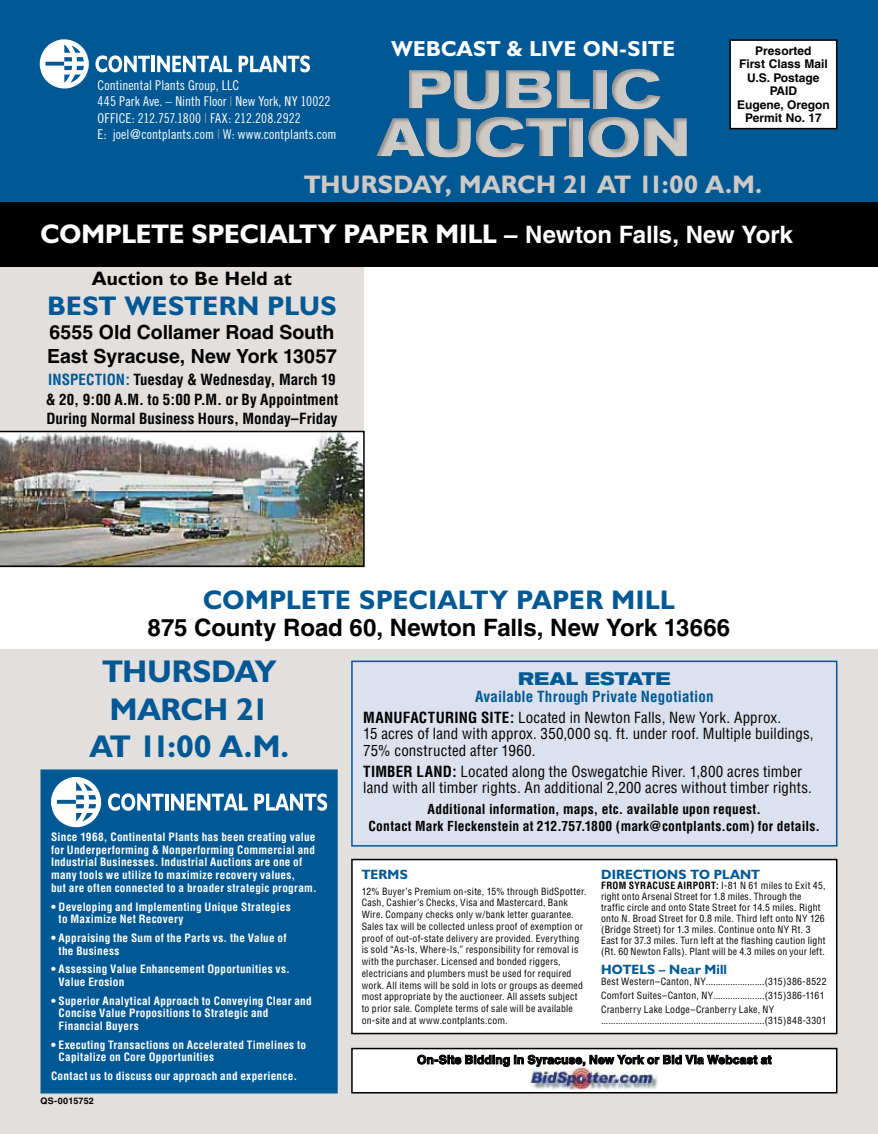
<style>
.page{position:relative;width:878px;height:1134px;background:#fff}
.page>*{position:absolute;margin:0;border:0;box-sizing:border-box;transform-origin:0 0}
.t1{font:700 expanded 54px/48px "Akzidenz Grotesk BE";color:#cdc9c5;text-align:center}
.t2{font:31.5px/37.5px "Humanist 521 Bold BT";color:#005995;text-align:center}
.t3{font:27px "Humanist 521 Bold BT";color:#fff}
.t4{font:27px "Humanist 521 Bold BT";letter-spacing:.02em;color:#005995}
.t5{font:25.5px "Humanist 521 Bold BT";letter-spacing:.015em;color:#cdc9c5}
.t6{font:700 24px "Helvetica";letter-spacing:-.005em;color:#000}
.t7{font:21.75px "Humanist 521 Bold BT";letter-spacing:.02em;color:#fff}
.t8{font:700 19.5px/24px "Helvetica";letter-spacing:-.005em;color:#000}
.t9{font:19.5px "Humanist 521 Bold BT";letter-spacing:.02em;color:#000}
.t10{font:700 expanded 18px "Akzidenz Grotesk BE";letter-spacing:.005em;color:#005995}
.t11{font:condensed 15px/16.5px "Helvetica";letter-spacing:.01em;color:#000}
.t12{font:700 condensed 15px/19.5px "Helvetica";color:#000}
.t13{font:13.5px/16.5px "Trade Gothic Cond Eighteen";letter-spacing:.005em;color:#fff}
.t14{font:700 condensed 13.5px/16.5px "Helvetica";letter-spacing:.015em;color:#000;text-align:center}
.t15{font:13.5px "Humanist 521 Bold BT";letter-spacing:.015em;color:#005995}
.t16{font:700 12px/13.5px "Helvetica";color:#000;text-align:center}
.t17{font:700 condensed 11.25px/12.8px "Helvetica";letter-spacing:.025em;color:#fff}
.t18{font:condensed 9.75px/11.7px "Helvetica";letter-spacing:.025em;color:#000}
.t19{font:700 9px "Helvetica";letter-spacing:.025em;color:#000}
.s1{color:#939598}
.s2{font-family:"Helvetica";font-weight:700;font-size:24px}
.s3{color:#005995}
.s4{font-weight:700;color:#005995}
.s5{font-weight:700}
</style>
<div class="page">
<div style="left:0;top:194px;width:878px;height:940px;background:#e2dfdd"></div>
<div style="left:0;top:0;width:878px;height:202px;background:#005995"></div>
<svg style="left:40px;top:39px;width:49px;height:49px"></svg>
<svg style="left:95px;top:55px;width:55px;height:17px"></svg>
<hr style="left:151px;top:56px;width:4px;height:16px;background:#fff">
<svg style="left:157px;top:56px;width:75px;height:16px"></svg>
<svg style="left:239px;top:55px;width:71px;height:17px"></svg>
<div style="left:364px;top:271px;width:514px;height:297px;background:#fff"></div>
<div style="left:352px;top:860px;width:484px;height:174px;background:#fff"></div>
<div style="left:351px;top:859px;width:486px;height:175px;border:2px solid #000"></div>
<img style="left:0;top:431px;width:364px;height:136px">
<div style="left:365px;top:57px;width:421px;height:114px;background:#000;opacity:.25"></div>
<div style="left:0;top:202px;width:878px;height:64px;background:#000"></div>
<div style="left:41px;top:770px;width:296px;height:323px;background:#005995"></div>
<div style="left:40px;top:770px;width:298px;height:324px;border:2px solid #005995"></div>
<svg style="left:51px;top:777px;width:50px;height:50px"></svg>
<svg style="left:108px;top:793px;width:55px;height:18px"></svg>
<hr style="left:165px;top:794px;width:3px;height:16px;background:#fff">
<svg style="left:171px;top:794px;width:77px;height:16px"></svg>
<svg style="left:254px;top:793px;width:73px;height:18px"></svg>
<div style="left:352px;top:1049px;width:484px;height:44px;background:#fff"></div>
<svg style="left:417px;top:1054px;width:355px;height:13px"></svg>
<img style="left:530px;top:1067px;width:128px;height:24px">
<div style="left:351px;top:1048px;width:486px;height:46px;border:2px solid #000"></div>
<div style="left:730px;top:40px;width:106px;height:89px;background:#fff"></div>
<div style="left:729px;top:39px;width:108px;height:90px;border:2px solid #000"></div>
<div style="left:0;top:568px;width:878px;height:81px;background:#fff"></div>
<div style="left:352px;top:661px;width:484px;height:185px;background:#dde1ee"></div>
<div style="left:351px;top:661px;width:486px;height:186px;border:2px solid #005995"></div>
<h3 class="t13" style="left:98px;top:76px;width:240px">Continental Plants Group, LLC<br>445 Park Ave. – Ninth Floor <span class="s1">|</span> New York, NY 10022<br>OFFICE: 212.757.1800 <span class="s1">|</span> FAX: 212.208.2922<br>E: joel@contplants.com <span class="s1">|</span> W: www.contplants.com</h3>
<h3 class="t7" style="left:391px;top:35px;width:285px">WEBCAST &amp; LIVE ON-SITE</h3>
<h1 class="t1" style="left:376px;top:66px;width:315px">PUBLIC<br>AUCTION</h1>
<p class="t16" style="left:737px;top:44px;width:94px">Presorted<br>First Class Mail<br>U.S. Postage<br>PAID<br>Eugene, Oregon<br>Permit No. 17</p>
<h3 class="t5" style="left:304px;top:168px;width:459px">THURSDAY, MARCH 21 AT 11:00 A.M.</h3>
<h3 class="t3" style="left:40px;top:217px;width:753px">COMPLETE SPECIALTY PAPER MILL – <span class="s2">Newton Falls, New York</span></h3>
<h3 class="t9" style="left:92px;top:266px;width:201px">Auction to Be Held at</h3>
<h3 class="t4" style="left:47px;top:289px;width:291px">BEST WESTERN PLUS</h3>
<h3 class="t8" style="left:47px;top:320px;width:291px">6555 Old Collamer Road South<br>East Syracuse, New York 13057</h3>
<h3 class="t12" style="left:46px;top:370px;width:294px"><span class="s3">INSPECTION:</span> Tuesday &amp; Wednesday, March 19 &amp; 20, 9:00 A.M. to 5:00 P.M. or By Appointment<br>During Normal Business Hours, Monday–Friday</h3>
<h3 class="t4" style="left:203px;top:583px;width:473px">COMPLETE SPECIALTY PAPER MILL</h3>
<h3 class="t6" style="left:148px;top:613px;width:584px">875 County Road 60, Newton Falls, New York 13666</h3>
<h3 class="t10" style="left:518px;top:669px;width:154px">REAL ESTATE</h3>
<h3 class="t11" style="left:363px;top:686px;width:419px;line-height:21px;text-indent:112px"><span class="s4">Available Through Private Negotiation<br></span><span class="s5">MANUFACTURING SITE:</span> Located in Newton Falls, New York. Approx.</h3>
<h3 class="t11" style="left:363px;top:726px;width:452px">15 acres of land with approx. 350,000 sq. ft. under roof. Multiple buildings,<br>75% constructed after 1960.</h3>
<h3 class="t11" style="left:363px;top:763px;width:450px"><span class="s5">TIMBER LAND:</span> Located along the Oswegatchie River. 1,800 acres timber land with all timber rights. An additional 2,200 acres without timber rights.</h3>
<h3 class="t14" style="left:368px;top:801px;width:453px">Additional information, maps, etc. available upon request.<br>Contact Mark Fleckenstein at 212.757.1800 (mark@contplants.com) for details.</h3>
<h2 class="t2" style="left:90px;top:652px;width:201px">THURSDAY<br>MARCH 21<br>AT 11:00 A.M.</h2>
<p class="t17" style="left:51px;top:830px;width:267px">Since 1968, Continental Plants has been creating value for Underperforming &amp; Nonperforming Commercial and Industrial Businesses. Industrial Auctions are one of many tools we utilize to maximize recovery values,<br>but are often connected to a broader strategic program.</p>
<p class="t17" style="left:59px;top:900px;width:233px;text-indent:-8px">• Developing and Implementing Unique Strategies to Maximize Net Recovery</p>
<p class="t17" style="left:59px;top:931px;width:229px;text-indent:-8px">• Appraising the Sum of the Parts vs. the Value of the Business</p>
<p class="t17" style="left:59px;top:963px;width:233px;text-indent:-8px">• Assessing Value Enhancement Opportunities vs.<br>Value Erosion</p>
<p class="t17" style="left:59px;top:994px;width:255px;text-indent:-8px">• Superior Analytical Approach to Conveying Clear and<br>Concise Value Propositions to Strategic and<br>Financial Buyers</p>
<p class="t17" style="left:59px;top:1038px;width:249px;text-indent:-8px">• Executing Transactions on Accelerated Timelines to<br>Capitalize on Core Opportunities</p>
<p class="t17" style="left:51px;top:1069px;width:248px">Contact us to discuss our approach and experience.</p>
<h3 class="t15" style="left:601px;top:866px;width:160px">DIRECTIONS TO PLANT</h3>
<p class="t18" style="left:601px;top:880px;width:226px;line-height:10.8px"><span class="s5">FROM SYRACUSE AIRPORT:</span> I-81 N 61 miles to Exit 45, right onto Arsenal Street for 1.8 miles. Through the traffic circle and onto State Street for 14.5 miles. Right onto N. Broad Street for 0.8 mile. Third left onto NY 126 (Bridge Street) for 1.3 miles. Continue onto NY Rt. 3<br>East for 37.3 miles. Turn left at the flashing caution light (Rt. 60 Newton Falls). Plant will be 4.3 miles on your left.</p>
<h3 class="t15" style="left:601px;top:961px;width:127px">HOTELS – Near Mill</h3>
<p class="t18" style="left:601px;top:975px;width:227px;line-height:14px">Best Western–Canton, NY........................(315)386-8522<br>Comfort Suites–Canton, NY.....................(315)386-1161<br>Cranberry Lake Lodge–Cranberry Lake, NY</p>
<p class="t18" style="left:601px;top:1014px;width:227px">...................................................................(315)848-3301</p>
<h3 class="t15" style="left:362px;top:866px;width:48px">TERMS</h3>
<p class="t18" style="left:362px;top:885px;width:226px">12% Buyer’s Premium on-site, 15% through BidSpotter.<br>Cash, Cashier’s Checks, Visa and Mastercard, Bank Wire. Company checks only w/bank letter guarantee.<br>Sales tax will be collected unless proof of exemption or proof of out-of-state delivery are provided. Everything is sold “As-Is, Where-Is,” responsibility for removal is with the purchaser. Licensed and bonded riggers, electricians and plumbers must be used for required work. All items will be sold in lots or groups as deemed most appropriate by the auctioneer. All assets subject to prior sale. Complete terms of sale will be available on-site and at www.contplants.com.</p>
<p class="t16" style="left:417px;top:1053px;width:356px">On-Site Bidding in Syracuse, New York or Bid Via Webcast at</p>
<p class="t19" style="left:40px;top:1096px;width:55px">QS-0015752</p>
</div>
